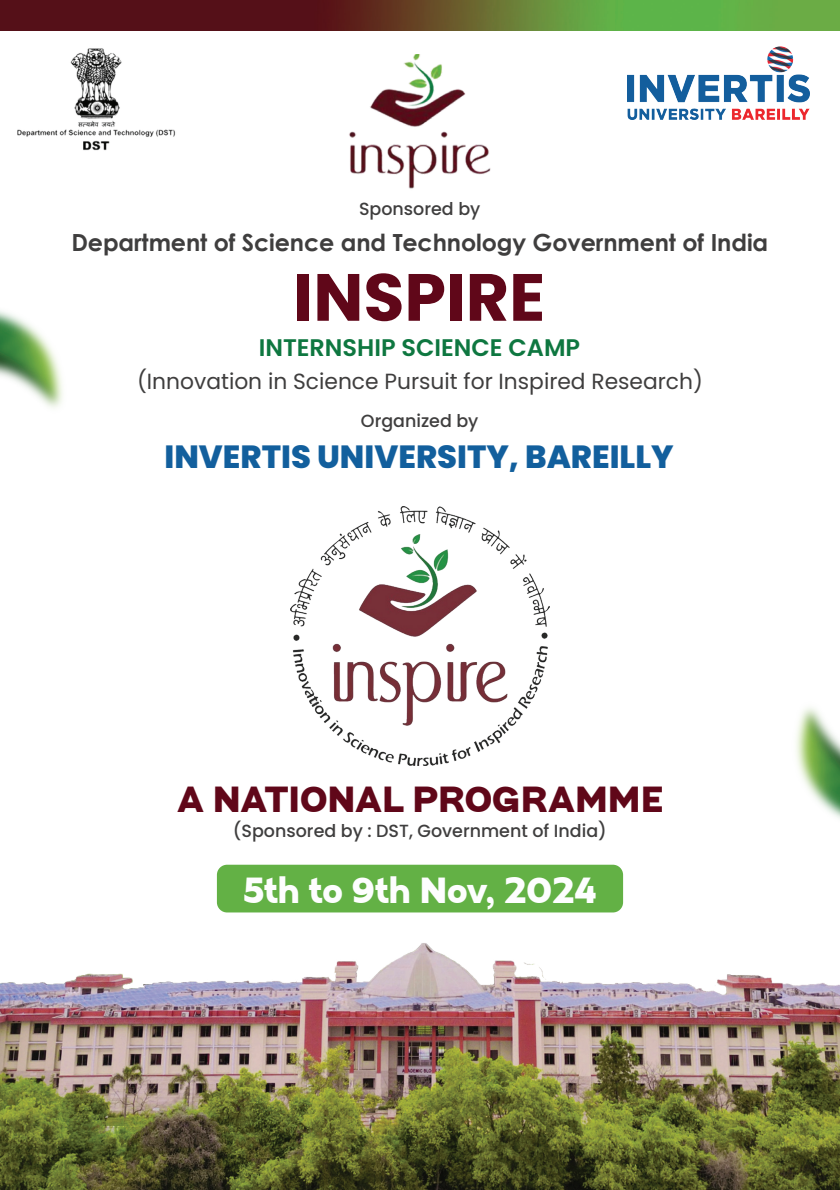
<style>
.page{position:relative;width:840px;height:1190px;background:#fff}
.page>*{position:absolute;margin:0;border:0;box-sizing:border-box;transform-origin:0 0}
.t1{font:700 66.6px "Poppins";color:#600719}
.t2{font:800 36.2px "Aikabon";color:#600719}
.t3{font:800 36.2px "Aikabon";color:#fdfefe}
.t4{font:800 32px "Poppins";color:#125f9d}
.t5{font:600 24px "Poppins";color:#0e7740}
.t6{font:700 23.6px "Century Gothic";letter-spacing:-.005em;color:#3f3e3e}
.t7{font:22px "Poppins";color:#3f3e3e}
.t8{font:500 17.6px "Poppins";color:#3f3e3e}
</style>
<div class="page">
<img style="left:18px;top:48px;width:158px;height:103px">
<img style="left:349px;top:54px;width:142px;height:135px">
<img style="left:628px;top:46px;width:182px;height:74px">
<img style="left:290px;top:506px;width:260px;height:259px">
<img style="left:0;top:943px;width:840px;height:247px">
<div style="left:217px;top:865px;width:406px;height:47px;background:#63b145;border-radius:10px"></div>
<img style="left:0;top:310px;width:63px;height:98px">
<img style="left:796px;top:707px;width:44px;height:112px">
<img style="left:0;top:0;width:840px;height:30px">
<p class="t8" style="left:359px;top:199px;width:123px">Sponsored by</p>
<h3 class="t6" style="left:71px;top:224px;width:698px">Department of Science and Technology Government of India</h3>
<h1 class="t1" style="left:294px;top:259px;width:253px">INSPIRE</h1>
<h3 class="t5" style="left:259px;top:334px;width:323px">INTERNSHIP SCIENCE CAMP</h3>
<p class="t7" style="left:137px;top:369px;width:567px">(Innovation in Science Pursuit for Inspired Research)</p>
<p class="t8" style="left:361px;top:411px;width:119px">Organized by</p>
<h3 class="t4" style="left:165px;top:438px;width:511px">INVERTIS UNIVERSITY, BAREILLY</h3>
<h2 class="t2" style="left:177px;top:776px;width:489px">A NATIONAL PROGRAMME</h2>
<p class="t8" style="left:233px;top:821px;width:375px">(Sponsored by : DST, Government of India)</p>
<h2 class="t3" style="left:243px;top:867px;width:355px">5th to 9th Nov, 2024</h2>
</div>
